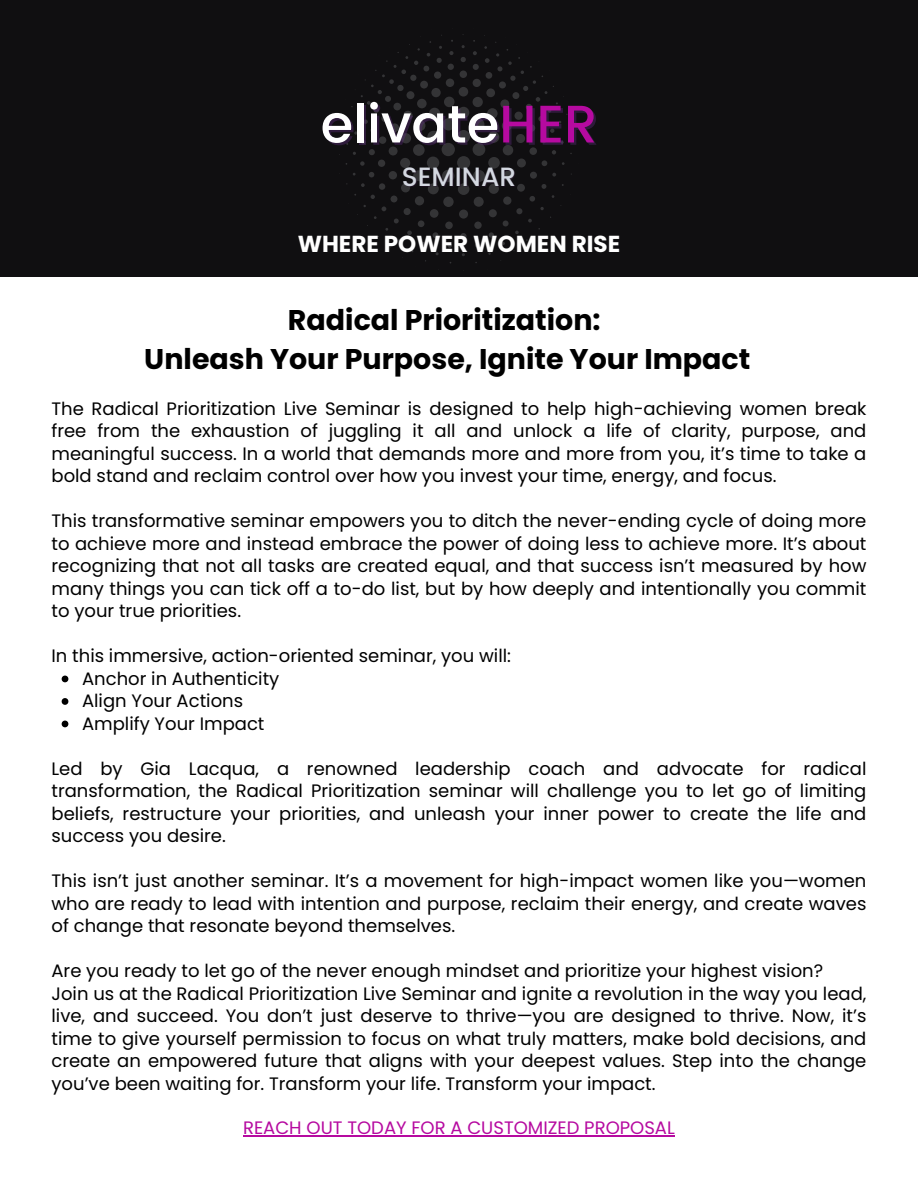
<style>
.page{position:relative;width:918px;height:1188px;background:#fff}
.page>*{position:absolute;margin:0;border:0;box-sizing:border-box;transform-origin:0 0}
.t1{font:500 52.8px "Poppins";color:#fff}
.t2{font:700 28.5px/39.3px "Poppins";color:#000;text-align:center}
.t3{font:500 26.4px "Poppins";color:#d4d8e1}
.t4{font:700 23.1px "Poppins";color:#fff}
.t5{font:18px/22.5px "Poppins";color:#000;text-align:justify}
.t6{font:18px "Poppins";color:#b60aa0}
.s1{color:rgb(91 43 122/.4)}
</style>
<div class="page">
<div style="left:0;top:0;width:918px;height:277px;background:#100f11"></div>
<svg style="left:62px;top:676px;width:6px;height:6px"></svg>
<svg style="left:62px;top:698px;width:6px;height:7px"></svg>
<svg style="left:62px;top:721px;width:6px;height:6px"></svg>
<svg style="left:449px;top:51px;width:5px;height:4px"></svg>
<svg style="left:461px;top:57px;width:5px;height:5px"></svg>
<svg style="left:448px;top:64px;width:6px;height:6px"></svg>
<div style="left:460px;top:71px;width:7px;height:7px;background:#343436;border-radius:50%"></div>
<div style="left:446px;top:79px;width:8px;height:8px;background:#343436;border-radius:50%"></div>
<div style="left:459px;top:87px;width:9px;height:10px;background:#343436;border-radius:50%"></div>
<div style="left:444px;top:97px;width:11px;height:10px;background:#343436;border-radius:50%"></div>
<div style="left:458px;top:107px;width:11px;height:11px;background:#343436;border-radius:50%"></div>
<svg style="left:442px;top:118px;width:13px;height:13px"></svg>
<div style="left:472px;top:118px;width:12px;height:12px;background:#1f1e20;border-radius:50%"></div>
<div style="left:457px;top:130px;width:13px;height:13px;background:#343436;border-radius:50%"></div>
<svg style="left:339px;top:35px;width:103px;height:120px"></svg>
<div style="left:389px;top:147px;width:9px;height:8px;background:#343436;border-radius:50%"></div>
<div style="left:413px;top:144px;width:12px;height:12px;background:#343436;border-radius:50%"></div>
<div style="left:442px;top:143px;width:13px;height:13px;background:#343436;border-radius:50%"></div>
<div style="left:473px;top:143px;width:12px;height:13px;background:#343436;border-radius:50%"></div>
<div style="left:503px;top:145px;width:10px;height:10px;background:#333336;border-radius:50%"></div>
<div style="left:529px;top:147px;width:8px;height:8px;background:#2a2a2c;border-radius:50%"></div>
<svg style="left:473px;top:35px;width:99px;height:119px"></svg>
<svg style="left:360px;top:161px;width:5px;height:5px"></svg>
<div style="left:378px;top:160px;width:7px;height:7px;background:#343436;border-radius:50%"></div>
<div style="left:400px;top:158px;width:10px;height:10px;background:#343436;border-radius:50%"></div>
<div style="left:427px;top:157px;width:12px;height:12px;background:#343436;border-radius:50%"></div>
<div style="left:457px;top:156px;width:13px;height:13px;background:#343436;border-radius:50%"></div>
<div style="left:488px;top:157px;width:12px;height:12px;background:#343436;border-radius:50%"></div>
<div style="left:517px;top:159px;width:9px;height:8px;background:#343436;border-radius:50%"></div>
<svg style="left:542px;top:160px;width:5px;height:6px"></svg>
<svg style="left:369px;top:172px;width:5px;height:5px"></svg>
<div style="left:389px;top:171px;width:8px;height:8px;background:#343436;border-radius:50%"></div>
<div style="left:413px;top:170px;width:11px;height:11px;background:#343436;border-radius:50%"></div>
<div style="left:442px;top:170px;width:12px;height:12px;background:#343436;border-radius:50%"></div>
<div style="left:473px;top:170px;width:12px;height:12px;background:#343436;border-radius:50%"></div>
<div style="left:503px;top:171px;width:10px;height:10px;background:#343436;border-radius:50%"></div>
<div style="left:530px;top:172px;width:7px;height:7px;background:#343436;border-radius:50%"></div>
<svg style="left:552px;top:173px;width:4px;height:4px"></svg>
<svg style="left:361px;top:183px;width:4px;height:4px"></svg>
<div style="left:379px;top:183px;width:6px;height:7px;background:#343436;border-radius:50%"></div>
<div style="left:401px;top:183px;width:9px;height:9px;background:#343436;border-radius:50%"></div>
<div style="left:428px;top:183px;width:11px;height:11px;background:#343436;border-radius:50%"></div>
<div style="left:458px;top:183px;width:11px;height:12px;background:#343436;border-radius:50%"></div>
<div style="left:489px;top:184px;width:10px;height:10px;background:#343436;border-radius:50%"></div>
<div style="left:517px;top:184px;width:8px;height:8px;background:#343436;border-radius:50%"></div>
<svg style="left:542px;top:184px;width:4px;height:5px"></svg>
<div style="left:443px;top:197px;width:11px;height:10px;background:#343436;border-radius:50%"></div>
<div style="left:474px;top:197px;width:10px;height:10px;background:#343436;border-radius:50%"></div>
<div style="left:503px;top:196px;width:8px;height:9px;background:#343436;border-radius:50%"></div>
<div style="left:430px;top:209px;width:9px;height:9px;background:#343436;border-radius:50%"></div>
<div style="left:459px;top:210px;width:9px;height:9px;background:#343436;border-radius:50%"></div>
<div style="left:489px;top:209px;width:8px;height:8px;background:#343436;border-radius:50%"></div>
<svg style="left:516px;top:208px;width:6px;height:6px"></svg>
<svg style="left:530px;top:196px;width:14px;height:14px"></svg>
<div style="left:445px;top:222px;width:8px;height:7px;background:#343436;border-radius:50%"></div>
<div style="left:474px;top:222px;width:8px;height:7px;background:#343436;border-radius:50%"></div>
<svg style="left:503px;top:221px;width:6px;height:5px"></svg>
<svg style="left:528px;top:219px;width:4px;height:4px"></svg>
<svg style="left:433px;top:232px;width:5px;height:6px"></svg>
<div style="left:460px;top:233px;width:7px;height:6px;background:#343436;border-radius:50%"></div>
<svg style="left:489px;top:232px;width:5px;height:6px"></svg>
<svg style="left:447px;top:243px;width:5px;height:5px"></svg>
<svg style="left:475px;top:243px;width:4px;height:5px"></svg>
<svg style="left:354px;top:194px;width:72px;height:68px"></svg>
<hr style="left:243px;top:1135px;width:432px;height:2px;background:#b60aa0">
<p class="t1" style="left:321px;top:93px;width:281px">elivate<span class="s1">HER</span></p>
<p class="t3" style="left:402px;top:162px;width:116px">SEMINAR</p>
<p class="t4" style="left:298px;top:228px;width:324px">WHERE POWER WOMEN RISE</p>
<p class="t2" style="left:144px;top:300px;width:608px">Radical Prioritization:<br>Unleash Your Purpose, Ignite Your Impact</p>
<p class="t5" style="left:52px;top:397px;width:816px">The Radical Prioritization Live Seminar is designed to help high-achieving women break free from the exhaustion of juggling it all and unlock a life of clarity, purpose, and meaningful success. In a world that demands more and more from you, it’s time to take a bold stand and reclaim control over how you invest your time, energy, and focus.</p>
<h2 class="t5" style="left:52px;top:510px;width:816px">This transformative seminar empowers you to ditch the never-ending cycle of doing more to achieve more and instead embrace the power of doing less to achieve more. It’s about recognizing that not all tasks are created equal, and that success isn’t measured by how many things you can tick off a to-do list, but by how deeply and intentionally you commit to your true priorities.</h2>
<h1 class="t5" style="left:52px;top:645px;width:461px">In this immersive, action-oriented seminar, you will:</h1>
<h3 class="t5" style="left:82px;top:667px;width:199px">Anchor in Authenticity</h3>
<p class="t5" style="left:82px;top:690px;width:163px">Align Your Actions</p>
<p class="t5" style="left:82px;top:712px;width:184px">Amplify Your Impact</p>
<p class="t5" style="left:52px;top:757px;width:816px">Led by Gia Lacqua, a renowned leadership coach and advocate for radical transformation, the Radical Prioritization seminar will challenge you to let go of limiting beliefs, restructure your priorities, and unleash your inner power to create the life and success you desire.</p>
<p class="t5" style="left:52px;top:870px;width:816px">This isn’t just another seminar. It’s a movement for high-impact women like you—women who are ready to lead with intention and purpose, reclaim their energy, and create waves of change that resonate beyond themselves.</p>
<p class="t5" style="left:52px;top:960px;width:773px">Are you ready to let go of the never enough mindset and prioritize your highest vision?</p>
<p class="t5" style="left:52px;top:982px;width:816px">Join us at the Radical Prioritization Live Seminar and ignite a revolution in the way you lead, live, and succeed. You don’t just deserve to thrive—you are designed to thrive. Now, it’s time to give yourself permission to focus on what truly matters, make bold decisions, and create an empowered future that aligns with your deepest values. Step into the change you’ve been waiting for. Transform your life. Transform your impact.</p>
<h4 class="t6" style="left:243px;top:1115px;width:433px">REACH OUT TODAY FOR A CUSTOMIZED PROPOSAL</h4>
</div>
